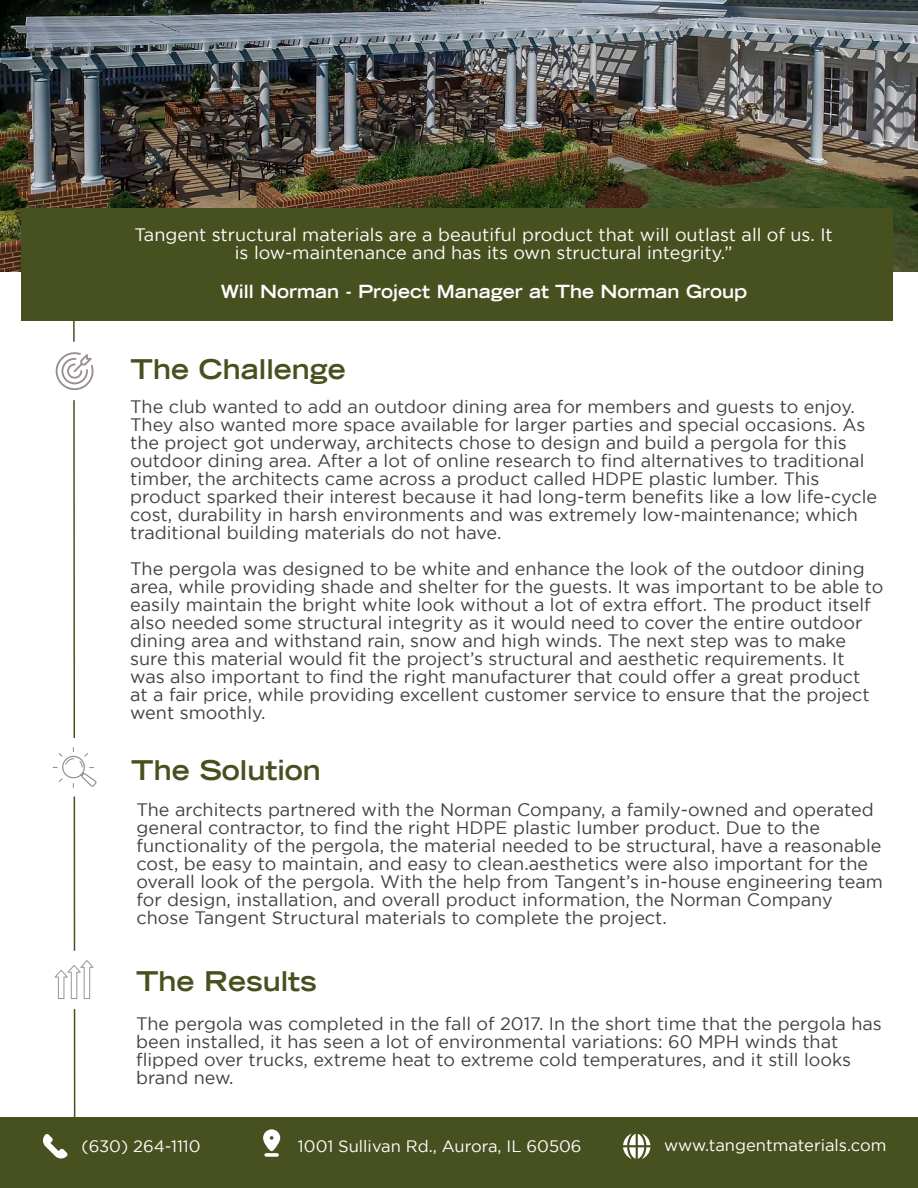
<style>
.page{position:relative;width:918px;height:1188px;background:#fff}
.page>*{position:absolute;margin:0;border:0;box-sizing:border-box;transform-origin:0 0}
.t1{font:700 expanded 27px "Trade Gothic LH";color:#47511f}
.t2{font:18px/18px "Gotham";color:#414042}
.t3{font:18px/18px "Gotham";color:#fff;text-align:center}
.t4{font:700 expanded 18px "Trade Gothic LH";color:#fff}
.t5{font:16.5px "Gotham";color:#fff}
</style>
<div class="page">
<img style="left:0;top:0;width:918px;height:272px">
<div style="left:0;top:1118px;width:918px;height:70px;background:#47511f"></div>
<svg style="left:263px;top:1129px;width:17px;height:28px"></svg>
<svg style="left:623px;top:1133px;width:27px;height:26px"></svg>
<div style="left:22px;top:208px;width:871px;height:113px;background:#47511f"></div>
<svg style="left:42px;top:321px;width:55px;height:838px"></svg>
<p class="t3" style="left:135px;top:225px;width:700px">Tangent structural materials are a beautiful product that will outlast all of us. It is low-maintenance and has its own structural integrity.”</p>
<p class="t4" style="left:221px;top:280px;width:528px">Will Norman - Project Manager at The Norman Group</p>
<h1 class="t1" style="left:131px;top:351px;width:217px">The Challenge</h1>
<p class="t2" style="left:130px;top:397px;width:748px">The club wanted to add an outdoor dining area for members and guests to enjoy.<br>They also wanted more space available for larger parties and special occasions. As the project got underway, architects chose to design and build a pergola for this outdoor dining area. After a lot of online research to find alternatives to traditional timber, the architects came across a product called HDPE plastic lumber. This product sparked their interest because it had long-term benefits like a low life-cycle cost, durability in harsh environments and was extremely low-maintenance; which traditional building materials do not have.</p>
<p class="t2" style="left:130px;top:559px;width:755px">The pergola was designed to be white and enhance the look of the outdoor dining area, while providing shade and shelter for the guests. It was important to be able to easily maintain the bright white look without a lot of extra effort. The product itself also needed some structural integrity as it would need to cover the entire outdoor dining area and withstand rain, snow and high winds. The next step was to make sure this material would fit the project’s structural and aesthetic requirements. It was also important to find the right manufacturer that could offer a great product<br>at a fair price, while providing excellent customer service to ensure that the project went smoothly.</p>
<h1 class="t1" style="left:131px;top:753px;width:191px">The Solution</h1>
<p class="t2" style="left:136px;top:800px;width:748px">The architects partnered with the Norman Company, a family-owned and operated general contractor, to find the right HDPE plastic lumber product. Due to the functionality of the pergola, the material needed to be structural, have a reasonable cost, be easy to maintain, and easy to clean.aesthetics were also important for the overall look of the pergola. With the help from Tangent’s in-house engineering team for design, installation, and overall product information, the Norman Company chose Tangent Structural materials to complete the project.</p>
<h1 class="t1" style="left:136px;top:963px;width:182px">The Results</h1>
<p class="t2" style="left:136px;top:1014px;width:747px">The pergola was completed in the fall of 2017. In the short time that the pergola has been installed, it has seen a lot of environmental variations: 60 MPH winds that flipped over trucks, extreme heat to extreme cold temperatures, and it still looks brand new.</p>
<p class="t5" style="left:82px;top:1137px;width:121px">(630) 264-1110</p>
<p class="t5" style="left:298px;top:1137px;width:285px">1001 Sullivan Rd., Aurora, IL 60506</p>
<p class="t5" style="left:664px;top:1136px;width:224px">www.tangentmaterials.com</p>
</div>
